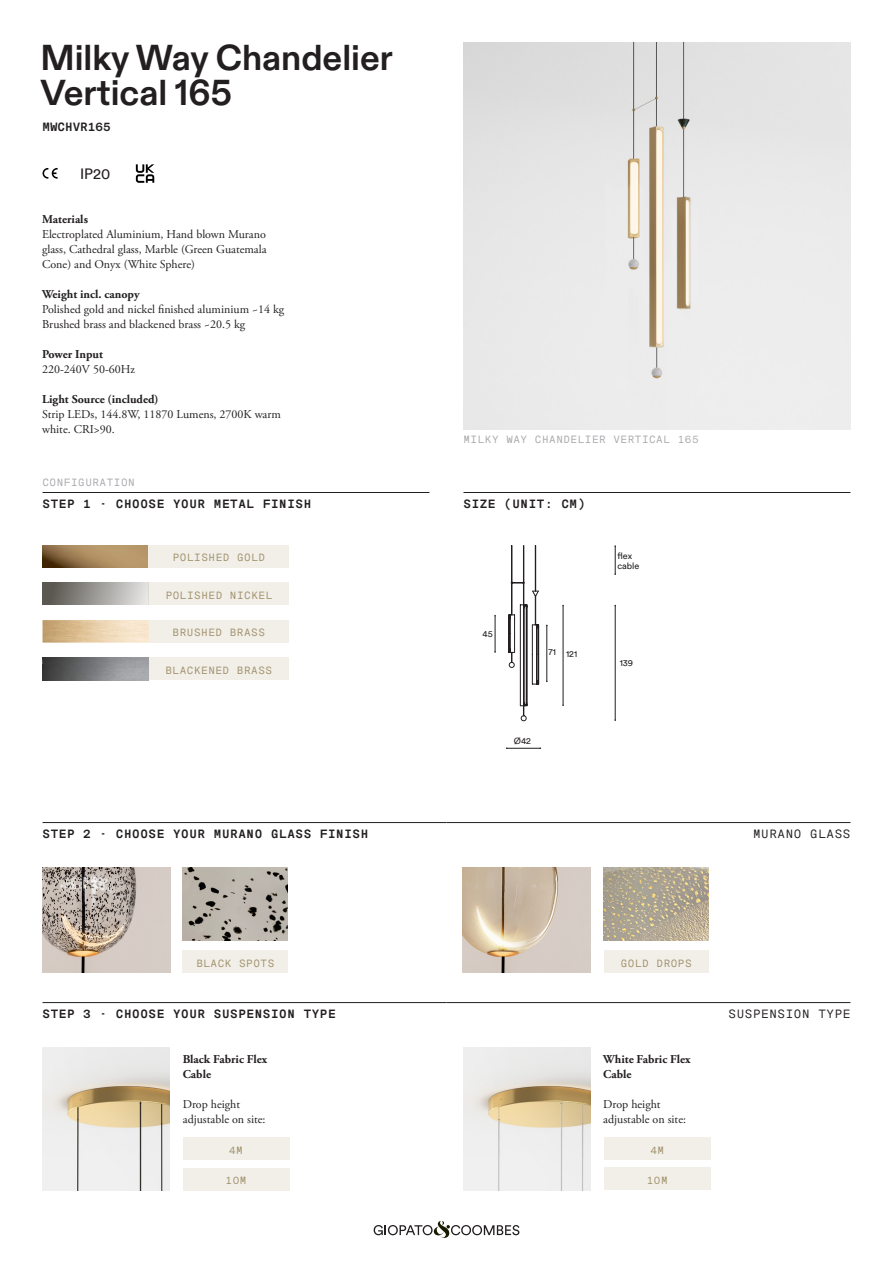
<style>
.page{position:relative;width:893px;height:1263px;background:#fff}
.page>*{position:absolute;margin:0;border:0;box-sizing:border-box;transform-origin:0 0}
.t1{font:700 36px/34.5px "ABC Diatype";color:#231f20}
.t2{font:15px "Circular TT";color:#231f20}
.t3{font:12px/15px "Adobe Garamond Pro";color:#231f20}
.t4{font:700 12px "Messina Sans Mono";letter-spacing:.05em;color:#231f20}
.t5{font:700 12px/15px "Adobe Garamond Pro";color:#231f20}
.t6{font:12px "Messina Sans Mono";letter-spacing:.05em;color:#231f20}
.t7{font:700 12px "Messina Sans Mono";color:#231f20}
.t8{font:10.5px "Messina Sans Mono";letter-spacing:.05em;color:#a1906c}
.t9{font:10.5px "Messina Sans Mono";letter-spacing:.05em;color:#a8a9ad}
.t10{font:9px/10.5px "Circular TT";color:#231f20}
</style>
<div class="page">
<svg style="left:374px;top:1221px;width:145px;height:17px"></svg>
<img style="left:463px;top:43px;width:387px;height:386px">
<svg style="left:136px;top:164px;width:18px;height:19px"></svg>
<svg style="left:43px;top:168px;width:15px;height:11px"></svg>
<hr style="left:463px;top:492px;width:387px;height:1px;background:#231f20">
<hr style="left:43px;top:492px;width:386px;height:1px;background:#231f20">
<img style="left:43px;top:545px;width:106px;height:23px">
<img style="left:43px;top:620px;width:106px;height:23px">
<img style="left:43px;top:658px;width:106px;height:22px">
<div style="left:149px;top:545px;width:140px;height:23px;background:#f1efe8"></div>
<div style="left:149px;top:620px;width:140px;height:23px;background:#f1efe8"></div>
<div style="left:149px;top:583px;width:140px;height:22px;background:#f1efe8"></div>
<div style="left:149px;top:658px;width:140px;height:22px;background:#f1efe8"></div>
<div style="left:43px;top:583px;width:106px;height:22px;background:linear-gradient(to right,#514e47,#e6e6e5)"></div>
<hr style="left:43px;top:822px;width:403px;height:1px;background:#231f20">
<hr style="left:446px;top:822px;width:404px;height:1px;background:#231f20">
<img style="left:183px;top:868px;width:105px;height:72px">
<img style="left:604px;top:868px;width:105px;height:72px">
<div style="left:183px;top:950px;width:105px;height:23px;background:#f1efe8"></div>
<div style="left:604px;top:950px;width:105px;height:23px;background:#f1efe8"></div>
<img style="left:462px;top:868px;width:128px;height:105px">
<img style="left:43px;top:868px;width:127px;height:105px">
<hr style="left:43px;top:1002px;width:403px;height:1px;background:#231f20">
<hr style="left:446px;top:1002px;width:404px;height:1px;background:#231f20">
<div style="left:183px;top:1138px;width:106px;height:22px;background:#f1efe8"></div>
<div style="left:604px;top:1137px;width:106px;height:23px;background:#f1efe8"></div>
<div style="left:183px;top:1168px;width:106px;height:22px;background:#f1efe8"></div>
<div style="left:604px;top:1168px;width:106px;height:22px;background:#f1efe8"></div>
<hr style="left:615px;top:606px;width:1px;height:114px;background:#231f20">
<svg style="left:614px;top:545px;width:2px;height:30px"></svg>
<hr style="left:507px;top:748px;width:33px;height:1px;background:#231f20">
<hr style="left:547px;top:625px;width:1px;height:56px;background:#231f20">
<hr style="left:563px;top:606px;width:1px;height:99px;background:#231f20">
<hr style="left:495px;top:616px;width:1px;height:36px;background:#231f20">
<svg style="left:508px;top:545px;width:31px;height:176px"></svg>
<img style="left:463px;top:1048px;width:127px;height:142px">
<img style="left:43px;top:1048px;width:126px;height:142px">
<h1 class="t1" style="left:40px;top:42px;width:354px">Milky Way Chandelier<br>Vertical 165</h1>
<p class="t7" style="left:43px;top:118px;width:70px">MWCHVR165</p>
<p class="t2" style="left:80px;top:165px;width:32px">IP20</p>
<p class="t5" style="left:42px;top:211px;width:47px">Materials</p>
<p class="t3" style="left:42px;top:227px;width:226px;text-align:justify">Electroplated Aluminium, Hand blown Murano glass, Cathedral glass, Marble (Green Guatemala Cone) and Onyx (White Sphere)</p>
<p class="t5" style="left:42px;top:286px;width:99px">Weight incl. canopy</p>
<p class="t3" style="left:42px;top:302px;width:244px">Polished gold and nickel finished aluminium ~14 kg<br>Brushed brass and blackened brass ~20.5 kg</p>
<p class="t5" style="left:42px;top:346px;width:62px">Power Input</p>
<p class="t3" style="left:42px;top:362px;width:94px">220-240V 50-60Hz</p>
<p class="t5" style="left:42px;top:391px;width:118px">Light Source (included)</p>
<p class="t3" style="left:42px;top:407px;width:240px">Strip LEDs, 144.8W, 11870 Lumens, 2700K warm white. CRI&gt;90.</p>
<p class="t9" style="left:43px;top:475px;width:94px">CONFIGURATION</p>
<p class="t9" style="left:463px;top:432px;width:237px">MILKY WAY CHANDELIER VERTICAL 165</p>
<p class="t4" style="left:43px;top:495px;width:270px">STEP 1 - CHOOSE YOUR METAL FINISH</p>
<p class="t4" style="left:463px;top:495px;width:123px">SIZE (UNIT: CM)</p>
<p class="t8" style="left:173px;top:550px;width:94px">POLISHED GOLD</p>
<p class="t8" style="left:166px;top:588px;width:108px">POLISHED NICKEL</p>
<p class="t8" style="left:173px;top:625px;width:94px">BRUSHED BRASS</p>
<p class="t8" style="left:166px;top:663px;width:108px">BLACKENED BRASS</p>
<p class="t10" style="left:483px;top:629px;width:12px">45</p>
<p class="t10" style="left:548px;top:648px;width:30px">71 121</p>
<p class="t10" style="left:514px;top:736px;width:19px">Ø42</p>
<p class="t10" style="left:617px;top:550px;width:23px">flex cable</p>
<p class="t10" style="left:620px;top:658px;width:15px">139</p>
<p class="t4" style="left:43px;top:825px;width:327px">STEP 2 - CHOOSE YOUR MURANO GLASS FINISH</p>
<p class="t6" style="left:753px;top:825px;width:99px">MURANO GLASS</p>
<p class="t8" style="left:196px;top:956px;width:80px">BLACK SPOTS</p>
<p class="t8" style="left:621px;top:955px;width:72px">GOLD DROPS</p>
<p class="t4" style="left:43px;top:1005px;width:295px">STEP 3 - CHOOSE YOUR SUSPENSION TYPE</p>
<p class="t6" style="left:729px;top:1005px;width:123px">SUSPENSION TYPE</p>
<p class="t5" style="left:183px;top:1051px;width:86px">Black Fabric Flex<br>Cable</p>
<p class="t3" style="left:183px;top:1097px;width:84px">Drop height adjustable on site:</p>
<p class="t5" style="left:603px;top:1051px;width:89px">White Fabric Flex<br>Cable</p>
<p class="t3" style="left:603px;top:1097px;width:84px">Drop height adjustable on site:</p>
<p class="t8" style="left:229px;top:1143px;width:15px">4M</p>
<p class="t8" style="left:650px;top:1143px;width:15px">4M</p>
<p class="t8" style="left:226px;top:1173px;width:22px">10M</p>
<p class="t8" style="left:647px;top:1173px;width:22px">10M</p>
</div>
